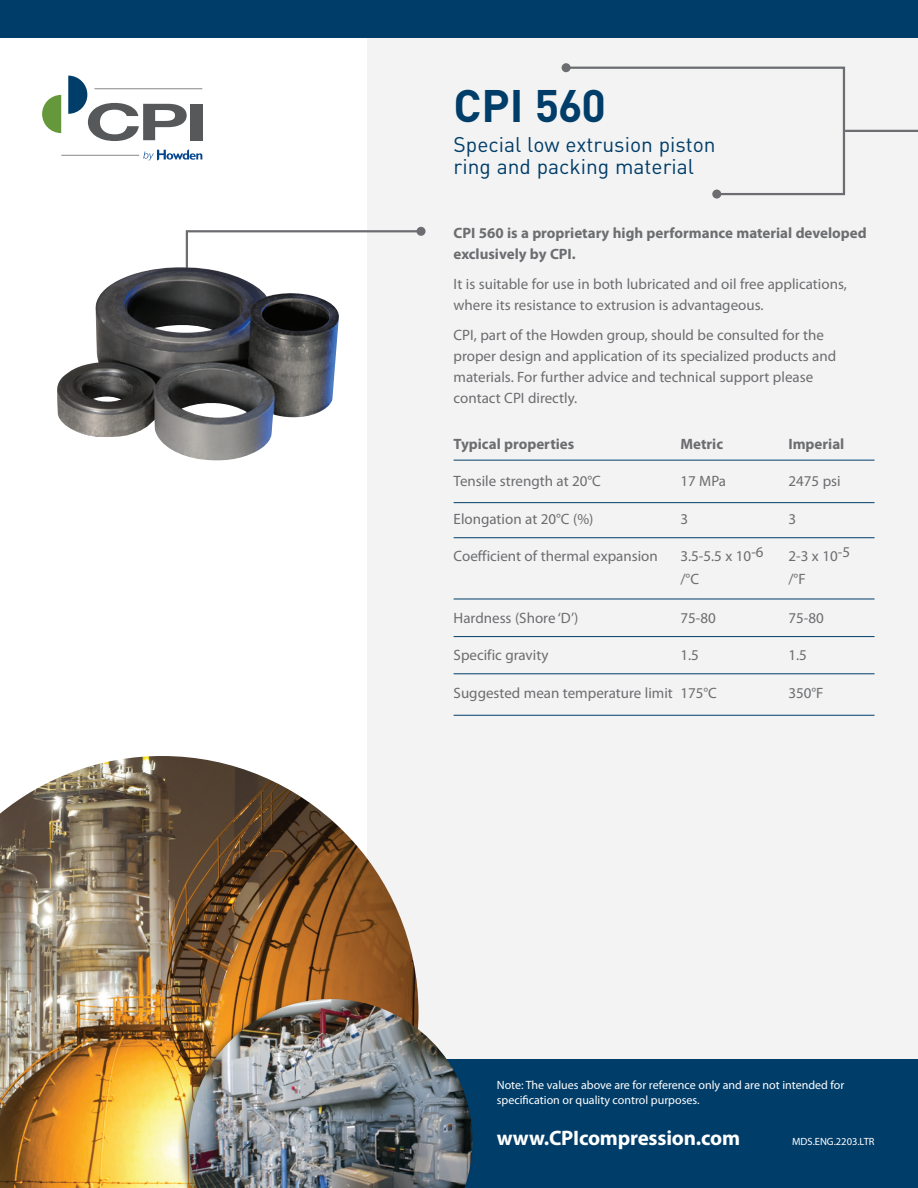
<style>
.page{position:relative;width:918px;height:1188px;background:#fff}
.page>*{position:absolute;margin:0;border:0;box-sizing:border-box;transform-origin:0 0}
.t1{font:700 45px "DIN";letter-spacing:-.01em;color:#003d69}
.t2{font:21px/22.5px "DIN";color:#003d69}
.Bulleted_List{font:700 21px "Myriad Pro";letter-spacing:-.01em;color:#fff}
.t3{font:15px/21px "Myriad Pro";color:#6c6d70}
.t4{font:700 15px/21px "Myriad Pro";color:#6c6d70}
.Bulleted_List-2{font:12px/15px "Myriad Pro";color:#fff}
.t5{font:10.5px "Myriad Pro";color:#fff}
</style>
<div class="page">
<div style="left:367px;top:0;width:551px;height:1188px;background:#f3f3f3"></div>
<div style="left:0;top:1060px;width:918px;height:128px;background:#003d69"></div>
<img style="left:0;top:756px;width:418px;height:432px">
<div style="left:177px;top:997px;width:298px;height:191px;background:#231f20;opacity:.57"></div>
<img style="left:189px;top:999px;width:283px;height:189px">
<hr style="left:454px;top:673px;width:421px;height:1px;background:#003d69">
<hr style="left:454px;top:502px;width:421px;height:1px;background:#003d69">
<hr style="left:454px;top:537px;width:421px;height:1px;background:#003d69">
<hr style="left:454px;top:599px;width:421px;height:1px;background:#003d69">
<hr style="left:454px;top:636px;width:421px;height:1px;background:#003d69">
<hr style="left:454px;top:715px;width:421px;height:1px;background:#003d69">
<hr style="left:454px;top:460px;width:421px;height:1px;background:#003d69">
<div style="left:0;top:0;width:918px;height:38px;background:#003d69"></div>
<svg style="left:185px;top:230px;width:234px;height:37px"></svg>
<div style="left:417px;top:227px;width:9px;height:9px;background:#6c6d70;border-radius:50%"></div>
<hr style="left:845px;top:130px;width:73px;height:2px;background:#6c6d70">
<svg style="left:565px;top:66px;width:281px;height:130px"></svg>
<div style="left:712px;top:190px;width:9px;height:9px;background:#6c6d70;border-radius:50%"></div>
<div style="left:562px;top:63px;width:9px;height:9px;background:#6c6d70;border-radius:50%"></div>
<img style="left:57px;top:267px;width:282px;height:194px">
<hr style="left:61px;top:155px;width:78px;height:1px;background:#939598">
<svg style="left:143px;top:150px;width:59px;height:10px"></svg>
<hr style="left:94px;top:88px;width:108px;height:1px;background:#939598">
<svg style="left:42px;top:95px;width:19px;height:38px"></svg>
<svg style="left:68px;top:76px;width:119px;height:65px"></svg>
<div style="left:190px;top:104px;width:12px;height:36px;background:#57585a"></div>
<p class="t1" style="left:454px;top:77px;width:154px">CPI 560</p>
<p class="t2" style="left:454px;top:132px;width:264px">Special low extrusion piston ring and packing material</p>
<p class="t4" style="left:454px;top:222px;width:415px">CPI 560 is a proprietary high performance material developed exclusively by CPI.</p>
<p class="t3" style="left:454px;top:273px;width:395px">It is suitable for use in both lubricated and oil free applications, where its resistance to extrusion is advantageous.</p>
<p class="t3" style="left:454px;top:324px;width:384px">CPI, part of the Howden group, should be consulted for the proper design and application of its specialized products and materials. For further advice and technical support please contact CPI directly.</p>
<p class="t4" style="left:454px;top:433px;width:122px">Typical properties</p>
<p class="t4" style="left:680px;top:433px;width:44px">Metric</p>
<p class="t4" style="left:788px;top:433px;width:58px">Imperial</p>
<p class="t3" style="left:454px;top:471px;width:149px">Tensile strength at 20°C</p>
<p class="t3" style="left:680px;top:471px;width:47px">17 MPa</p>
<p class="t3" style="left:788px;top:471px;width:54px">2475 psi</p>
<p class="t3" style="left:454px;top:508px;width:141px">Elongation at 20°C (%)</p>
<p class="t3" style="left:680px;top:508px;width:9px">3</p>
<p class="t3" style="left:788px;top:508px;width:9px">3</p>
<p class="t3" style="left:454px;top:546px;width:206px">Coefficient of thermal expansion</p>
<p class="t3" style="left:680px;top:546px;width:85px">3.5-5.5 x 10-6</p>
<p class="t3" style="left:788px;top:546px;width:63px">2-3 x 10-5</p>
<p class="t3" style="left:680px;top:568px;width:20px">/°C</p>
<p class="t3" style="left:788px;top:568px;width:19px">/°F</p>
<p class="t3" style="left:454px;top:607px;width:126px">Hardness (Shore ‘D’)</p>
<p class="t3" style="left:680px;top:607px;width:37px">75-80</p>
<p class="t3" style="left:788px;top:607px;width:37px">75-80</p>
<p class="t3" style="left:454px;top:645px;width:96px">Specific gravity</p>
<p class="t3" style="left:680px;top:645px;width:20px">1.5</p>
<p class="t3" style="left:788px;top:645px;width:20px">1.5</p>
<p class="t3" style="left:454px;top:682px;width:265px">Suggested mean temperature limit 175°C</p>
<p class="t3" style="left:788px;top:682px;width:37px">350°F</p>
<p class="Bulleted_List-2" style="left:497px;top:1077px;width:349px">Note: The values above are for reference only and are not intended for specification or quality control purposes.</p>
<p class="Bulleted_List" style="left:497px;top:1124px;width:245px">www.CPIcompression.com</p>
<p class="t5" style="left:792px;top:1135px;width:84px">MDS.ENG.2203.LTR</p>
</div>
